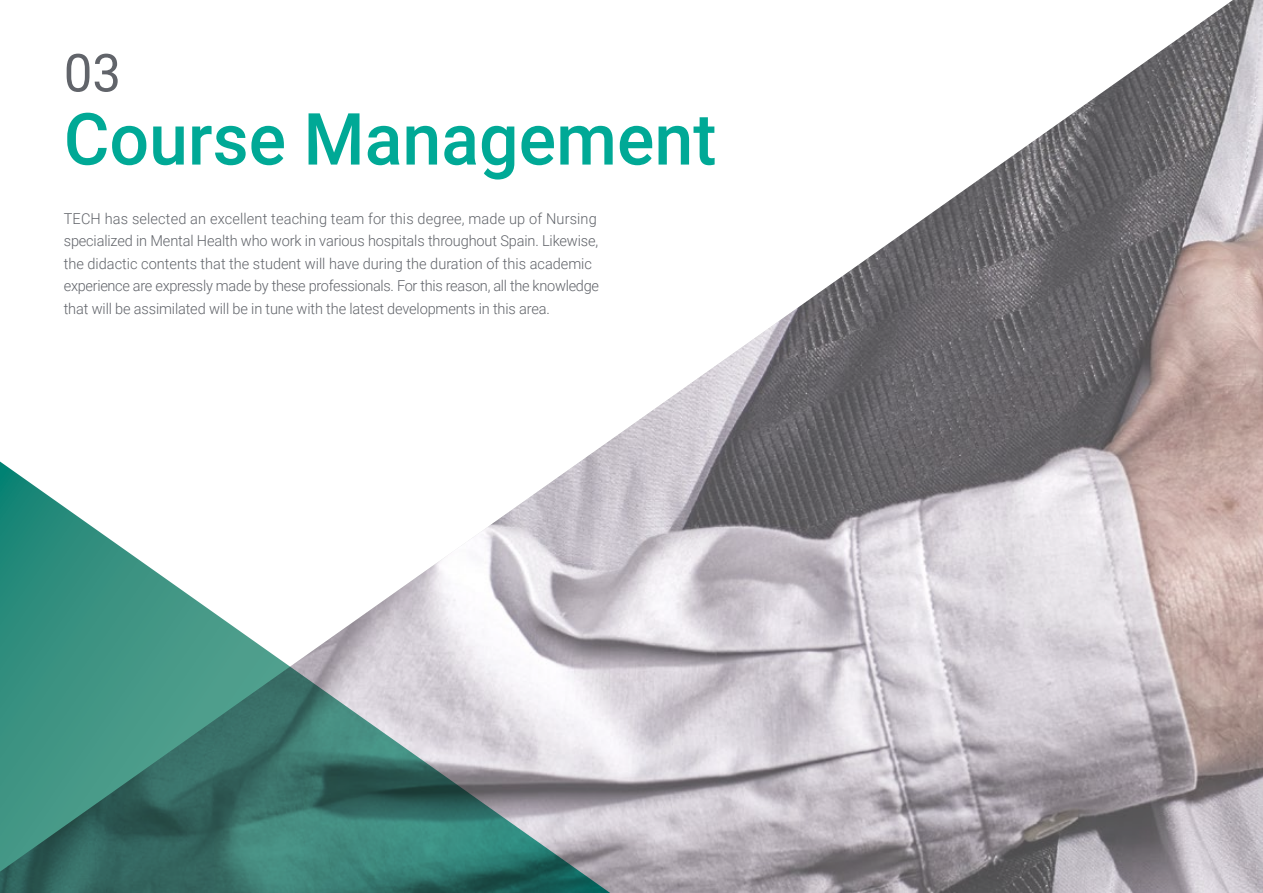
<style>
.page{position:relative;width:1263px;height:893px;background:#fff}
.page>*{position:absolute;margin:0;border:0;box-sizing:border-box;transform-origin:0 0}
.t1{font:500 72px "Roboto";color:#00a996}
.t2{font:52.5px "Roboto";color:#61646a}
.t3{font:300 15px/22.5px "Roboto";letter-spacing:-.01em;color:#61646a}
</style>
<div class="page">
<img style="left:602px;top:0;width:661px;height:893px">
<svg style="left:0;top:446px;width:640px;height:447px"></svg>
<h2 class="t2" style="left:64px;top:36px;width:59px">03</h2>
<h1 class="t1" style="left:64px;top:89px;width:654px">Course Management</h1>
<p class="t3" style="left:64px;top:207px;width:537px">TECH has selected an excellent teaching team for this degree, made up of Nursing specialized in Mental Health who work in various hospitals throughout Spain. Likewise, the didactic contents that the student will have during the duration of this academic experience are expressly made by these professionals. For this reason, all the knowledge that will be assimilated will be in tune with the latest developments in this area.</p>
</div>
